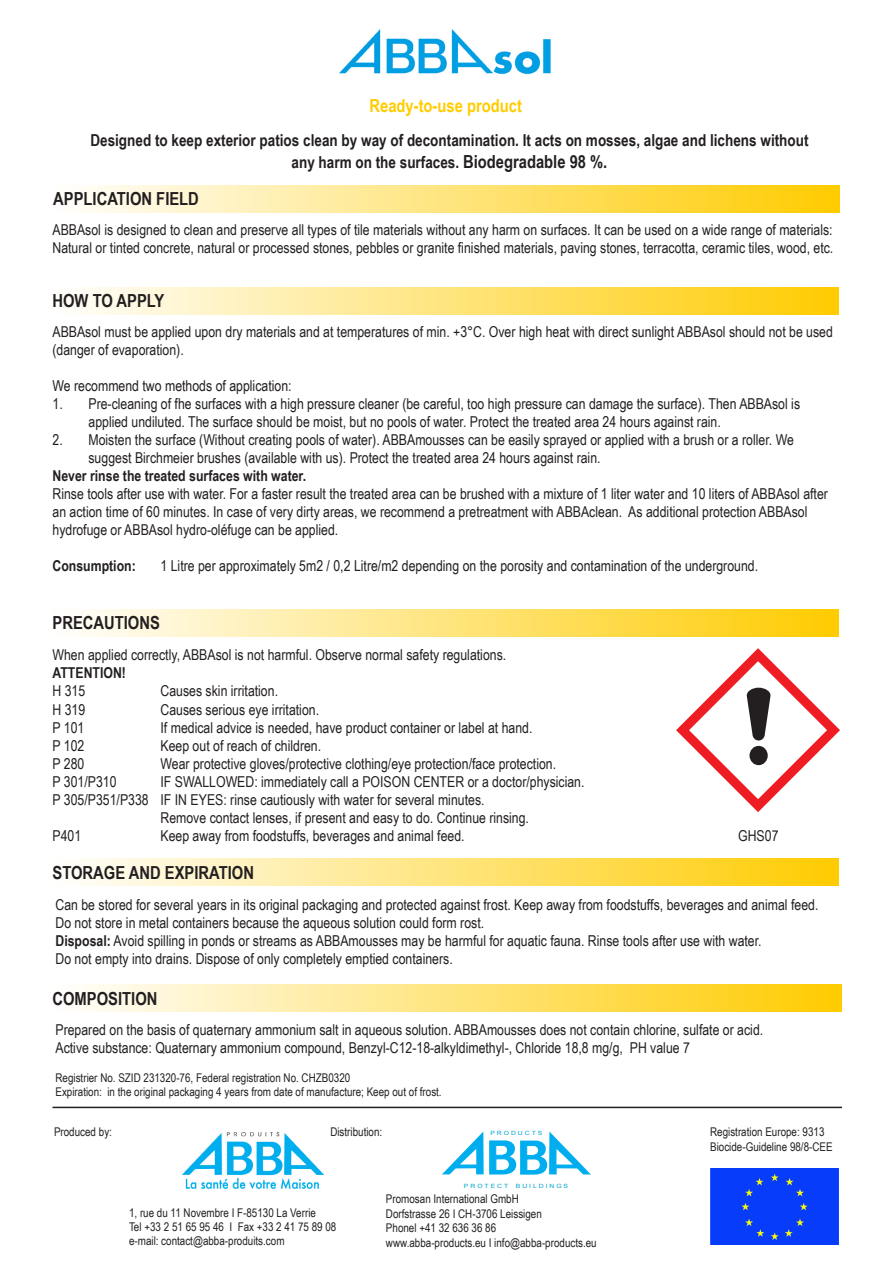
<style>
.page{position:relative;width:893px;height:1263px;background:#fff}
.page>*{position:absolute;margin:0;border:0;box-sizing:border-box;transform-origin:0 0}
.t1{font:700 18px "Arial Narrow";color:#231f20}
.t2{font:700 18px "Arial Narrow";color:#fc0}
.t3{font:700 16.5px "Arial Narrow";color:#231f20}
.t4{font:15px/18px "Arial Narrow";color:#231f20}
.t5{font:700 15px "Arial Narrow";color:#231f20}
.t6{font:12px "Arial Narrow";color:#231f20}
.t7{font:5.7px "Arial";color:#00a3d4;scale:1.19 1}
.s1{font-size:18px}
.s2{font-weight:700}
</style>
<div class="page">
<div style="left:53px;top:185px;width:787px;height:28px;background:linear-gradient(to right,#fffefd,#fc0)"></div>
<div style="left:52px;top:287px;width:787px;height:28px;background:linear-gradient(to right,#fffefd,#fc0)"></div>
<div style="left:52px;top:609px;width:787px;height:27px;background:linear-gradient(to right,#fffefd,#fc0)"></div>
<div style="left:52px;top:858px;width:787px;height:28px;background:linear-gradient(to right,#fffefd,#fc0)"></div>
<div style="left:56px;top:984px;width:786px;height:28px;background:linear-gradient(to right,#fffefd,#fc0)"></div>
<hr style="left:52px;top:1107px;width:790px;height:1px;background:#231f20">
<div style="left:710px;top:1169px;width:129px;height:75px;background:#073cfa"></div>
<img style="left:339px;top:29px;width:212px;height:46px">
<svg style="left:676px;top:648px;width:164px;height:164px"></svg>
<svg style="left:442px;top:1131px;width:149px;height:44px"></svg>
<img style="left:183px;top:1133px;width:141px;height:55px">
<p class="t2" style="left:369px;top:92px;width:154px">Ready-to-use product</p>
<p class="t3" style="left:90px;top:128px;width:720px">Designed to keep exterior patios clean by way of decontamination. It acts on mosses, algae and lichens without</p>
<p class="t3" style="left:292px;top:149px;width:317px">any harm on the surfaces. <span class="s1">Biodegradable 98 %.</span></p>
<p class="t1" style="left:53px;top:185px;width:147px">APPLICATION FIELD</p>
<p class="t4" style="left:52px;top:220px;width:782px">ABBAsol is designed to clean and preserve all types of tile materials without any harm on surfaces. It can be used on a wide range of materials:<br>Natural or tinted concrete, natural or processed stones, pebbles or granite finished materials, paving stones, terracotta, ceramic tiles, wood, etc.</p>
<p class="t1" style="left:52px;top:287px;width:113px">HOW TO APPLY</p>
<p class="t4" style="left:52px;top:322px;width:782px">ABBAsol must be applied upon dry materials and at temperatures of min. +3°C. Over high heat with direct sunlight ABBAsol should not be used (danger of evaporation).</p>
<p class="t4" style="left:52px;top:376px;width:241px">We recommend two methods of application:</p>
<p class="t4" style="left:52px;top:394px;width:749px">1. Pre-cleaning of fhe surfaces with a high pressure cleaner (be careful, too high pressure can damage the surface). Then ABBAsol is</p>
<p class="t4" style="left:88px;top:412px;width:634px">applied undiluted. The surface should be moist, but no pools of water. Protect the treated area 24 hours against rain.</p>
<p class="t4" style="left:52px;top:430px;width:743px">2. Moisten the surface (Without creating pools of water). ABBAmousses can be easily sprayed or applied with a brush or a roller. We</p>
<p class="t4" style="left:88px;top:448px;width:514px">suggest Birchmeier brushes (available with us). Protect the treated area 24 hours against rain.</p>
<p class="t5" style="left:52px;top:465px;width:255px">Never rinse the treated surfaces with water.</p>
<p class="t4" style="left:52px;top:484px;width:777px">Rinse tools after use with water. For a faster result the treated area can be brushed with a mixture of 1 liter water and 10 liters of ABBAsol after an action time of 60 minutes. In case of very dirty areas, we recommend a pretreatment with ABBAclean. As additional protection ABBAsol hydrofuge or ABBAsol hydro-oléfuge can be applied.</p>
<p class="t5" style="left:52px;top:555px;width:85px">Consumption:</p>
<p class="t4" style="left:160px;top:556px;width:599px">1 Litre per approximately 5m2 / 0,2 Litre/m2 depending on the porosity and contamination of the underground.</p>
<p class="t1" style="left:52px;top:609px;width:109px">PRECAUTIONS</p>
<p class="t4" style="left:52px;top:646px;width:455px">When applied correctly, ABBAsol is not harmful. Observe normal safety regulations.</p>
<p class="t5" style="left:52px;top:662px;width:75px">ATTENTION!</p>
<p class="t4" style="left:52px;top:682px;width:34px">H 315</p>
<p class="t4" style="left:160px;top:682px;width:119px">Causes skin irritation.</p>
<p class="t4" style="left:52px;top:700px;width:34px">H 319</p>
<p class="t4" style="left:160px;top:700px;width:160px">Causes serious eye irritation.</p>
<p class="t4" style="left:52px;top:718px;width:33px">P 101</p>
<p class="t4" style="left:160px;top:718px;width:373px">If medical advice is needed, have product container or label at hand.</p>
<p class="t4" style="left:52px;top:736px;width:33px">P 102</p>
<p class="t4" style="left:160px;top:736px;width:162px">Keep out of reach of children.</p>
<p class="t4" style="left:52px;top:754px;width:33px">P 280</p>
<p class="t4" style="left:160px;top:754px;width:397px">Wear protective gloves/protective clothing/eye protection/face protection.</p>
<p class="t4" style="left:52px;top:772px;width:66px">P 301/P310</p>
<p class="t4" style="left:160px;top:772px;width:426px">IF SWALLOWED: immediately call a POISON CENTER or a doctor/physician.</p>
<p class="t4" style="left:52px;top:790px;width:434px">P 305/P351/P338 IF IN EYES: rinse cautiously with water for several minutes.</p>
<p class="t4" style="left:160px;top:808px;width:370px">Remove contact lenses, if present and easy to do. Continue rinsing.</p>
<p class="t4" style="left:52px;top:826px;width:30px">P401</p>
<p class="t4" style="left:160px;top:826px;width:306px">Keep away from foodstuffs, beverages and animal feed.</p>
<p class="t4" style="left:738px;top:826px;width:42px">GHS07</p>
<p class="t1" style="left:52px;top:859px;width:203px">STORAGE AND EXPIRATION</p>
<p class="t4" style="left:56px;top:895px;width:764px">Can be stored for several years in its original packaging and protected against frost. Keep away from foodstuffs, beverages and animal feed.</p>
<p class="t4" style="left:56px;top:913px;width:430px">Do not store in metal containers because the aqueous solution could form rost.</p>
<p class="t4" style="left:56px;top:931px;width:708px"><span class="s2">Disposal:</span> Avoid spilling in ponds or streams as ABBAmousses may be harmful for aquatic fauna. Rinse tools after use with water.</p>
<p class="t4" style="left:56px;top:949px;width:399px">Do not empty into drains. Dispose of only completely emptied containers.</p>
<p class="t1" style="left:52px;top:985px;width:106px">COMPOSITION</p>
<p class="t4" style="left:56px;top:1020px;width:709px">Prepared on the basis of quaternary ammonium salt in aqueous solution. ABBAmousses does not contain chlorine, sulfate or acid.</p>
<p class="t4" style="left:56px;top:1038px;width:636px">Active substance: Quaternary ammonium compound, Benzyl-C12-18-alkyldimethyl-, Chloride 18,8 mg/g, PH value 7</p>
<p class="t6" style="left:56px;top:1068px;width:296px">Registrier No. SZID 231320-76, Federal registration No. CHZB0320</p>
<p class="t6" style="left:56px;top:1083px;width:388px">Expiration: in the original packaging 4 years from date of manufacture; Keep out of frost.</p>
<p class="t6" style="left:710px;top:1123px;width:116px">Registration Europe: 9313</p>
<p class="t6" style="left:710px;top:1138px;width:124px">Biocide-Guideline 98/8-CEE</p>
<p class="t6" style="left:54px;top:1123px;width:59px">Produced by:</p>
<p class="t6" style="left:330px;top:1123px;width:53px">Distribution:</p>
<p class="t7" style="left:490px;top:1129px;width:45px">P R O D U C T S</p>
<p class="t6" style="left:129px;top:1203px;width:188px">1, rue du 11 Novembre I F-85130 La Verrie</p>
<p class="t6" style="left:129px;top:1218px;width:209px">Tel +33 2 51 65 95 46 I Fax +33 2 41 75 89 08</p>
<p class="t6" style="left:129px;top:1232px;width:157px">e-mail: contact@abba-produits.com</p>
<p class="t7" style="left:464px;top:1182px;width:39px">P R O T E C T</p>
<p class="t7" style="left:516px;top:1182px;width:45px">B U I L D I N G S</p>
<p class="t6" style="left:386px;top:1190px;width:134px">Promosan International GmbH</p>
<p class="t6" style="left:386px;top:1205px;width:157px">Dorfstrasse 26 I CH-3706 Leissigen</p>
<p class="t6" style="left:386px;top:1219px;width:112px">Phonel +41 32 636 36 86</p>
<p class="t6" style="left:386px;top:1233px;width:212px">www.abba-products.eu I info@abba-products.eu</p>
</div>
